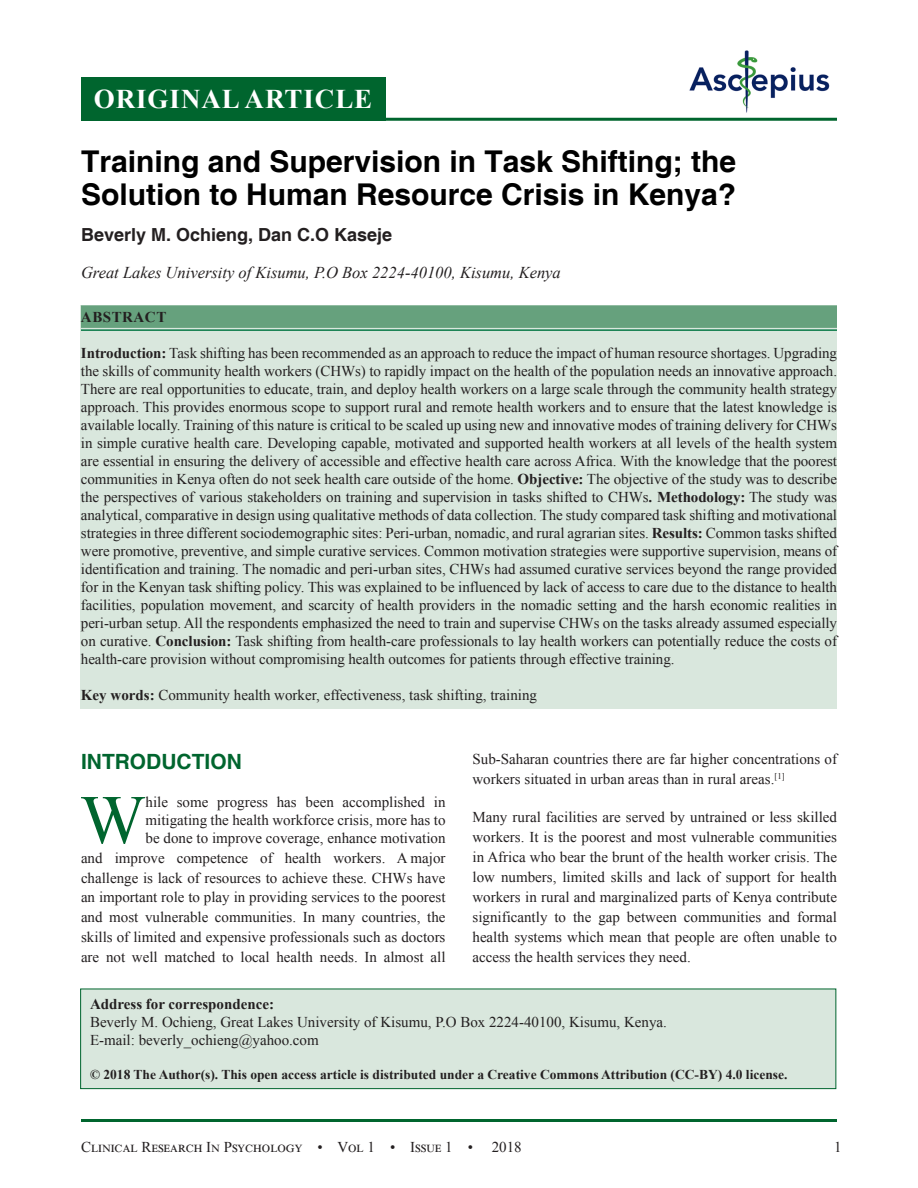
<style>
.page{position:relative;width:918px;height:1188px;background:#fff}
.page>*{position:absolute;margin:0;border:0;box-sizing:border-box;transform-origin:0 0}
.DROP_CAP_TX{font:69.3px "Times New Roman";color:#00652e}
.AT{font:700 30px/33px "Helvetica";color:#000}
.AH{font:700 27px "Times New Roman";letter-spacing:.035em;color:#fff}
.t1{font:700 21px "Helvetica";color:#00652e}
.AU{font:700 18px "Helvetica";color:#231f20}
.AFF{font:italic 16.5px "Times New Roman";color:#231f20}
.ABS{font:15px/18px "Times New Roman";letter-spacing:-.005em;color:#231f20;text-align:justify}
.DROP_CAP_TX-2{font:15px/19.8px "Times New Roman";color:#231f20;text-align:justify}
.TX{font:15px/20px "Times New Roman";color:#231f20;text-align:justify}
.ADD{font:15px/18px "Times New Roman";color:#231f20}
.KWD{font:15px "Times New Roman";color:#231f20}
.ABSH{font:700 15px "Times New Roman";letter-spacing:.035em;color:#231f20}
.CR{font:700 13.5px "Times New Roman";color:#231f20}
.s1{font-weight:700}
</style>
<div class="page">
<hr style="left:81px;top:1119px;width:756px;height:3px;background:#00652e">
<img style="left:689px;top:50px;width:141px;height:63px">
<div style="left:81px;top:77px;width:304px;height:44px;background:#00652e"></div>
<hr style="left:81px;top:118px;width:756px;height:3px;background:#00652e">
<div style="left:81px;top:305px;width:756px;height:404px;background:#d9e7dd"></div>
<div style="left:81px;top:305px;width:756px;height:23px;background:#66a17d"></div>
<hr style="left:81px;top:329px;width:756px;height:2px;background:#087947">
<div style="left:81px;top:989px;width:755px;height:100px;background:#d9e7dd"></div>
<div style="left:80px;top:989px;width:756px;height:100px;border:1px solid #00652e"></div>
<p class="AH" style="left:94px;top:79px;width:280px">ORIGINAL ARTICLE</p>
<p class="AT" style="left:81px;top:146px;width:657px">Training and Supervision in Task Shifting; the<br>Solution to Human Resource Crisis in Kenya?</p>
<p class="AU" style="left:81px;top:224px;width:313px">Beverly M. Ochieng, Dan C.O Kaseje</p>
<p class="AFF" style="left:81px;top:262px;width:481px">Great Lakes University of Kisumu, P.O Box 2224-40100, Kisumu, Kenya</p>
<p class="ABSH" style="left:81px;top:306px;width:87px">ABSTRACT</p>
<p class="ABS" style="left:81px;top:343px;width:758px"><span class="s1">Introduction:</span> Task shifting has been recommended as an approach to reduce the impact of human resource shortages. Upgrading the skills of community health workers (CHWs) to rapidly impact on the health of the population needs an innovative approach.<br>There are real opportunities to educate, train, and deploy health workers on a large scale through the community health strategy approach. This provides enormous scope to support rural and remote health workers and to ensure that the latest knowledge is available locally. Training of this nature is critical to be scaled up using new and innovative modes of training delivery for CHWs in simple curative health care. Developing capable, motivated and supported health workers at all levels of the health system are essential in ensuring the delivery of accessible and effective health care across Africa. With the knowledge that the poorest communities in Kenya often do not seek health care outside of the home. <span class="s1">Objective:</span> The objective of the study was to describe the perspectives of various stakeholders on training and supervision in tasks shifted to CHWs<span class="s1">. Methodology:</span> The study was analytical, comparative in design using qualitative methods of data collection. The study compared task shifting and motivational strategies in three different sociodemographic sites: Peri-urban, nomadic, and rural agrarian sites. <span class="s1">Results:</span> Common tasks shifted were promotive, preventive, and simple curative services. Common motivation strategies were supportive supervision, means of identification and training. The nomadic and peri-urban sites, CHWs had assumed curative services beyond the range provided for in the Kenyan task shifting policy. This was explained to be influenced by lack of access to care due to the distance to health facilities, population movement, and scarcity of health providers in the nomadic setting and the harsh economic realities in peri-urban setup. All the respondents emphasized the need to train and supervise CHWs on the tasks already assumed especially on curative. <span class="s1">Conclusion:</span> Task shifting from health-care professionals to lay health workers can potentially reduce the costs of health-care provision without compromising health outcomes for patients through effective training.</p>
<p class="KWD" style="left:81px;top:684px;width:458px"><span class="s1">Key words:</span> Community health worker, effectiveness, task shifting, training</p>
<h1 class="t1" style="left:81px;top:749px;width:162px">INTRODUCTION</h1>
<p class="DROP_CAP_TX" style="left:80px;top:771px;width:67px">W</p>
<p class="DROP_CAP_TX-2" style="left:146px;top:792px;width:301px;line-height:18px">hile some progress has been accomplished in mitigating the health workforce crisis, more has to be done to improve coverage, enhance motivation</p>
<p class="DROP_CAP_TX-2" style="left:81px;top:847px;width:366px">and improve competence of health workers. A major challenge is lack of resources to achieve these. CHWs have an important role to play in providing services to the poorest and most vulnerable communities. In many countries, the skills of limited and expensive professionals such as doctors are not well matched to local health needs. In almost all</p>
<p class="DROP_CAP_TX-2" style="left:472px;top:749px;width:366px">Sub-Saharan countries there are far higher concentrations of workers situated in urban areas than in rural areas.<sup>[1]</sup></p>
<p class="TX" style="left:472px;top:807px;width:366px">Many rural facilities are served by untrained or less skilled workers. It is the poorest and most vulnerable communities in Africa who bear the brunt of the health worker crisis. The low numbers, limited skills and lack of support for health workers in rural and marginalized parts of Kenya contribute significantly to the gap between communities and formal health systems which mean that people are often unable to access the health services they need.</p>
<p class="ADD" style="left:90px;top:994px;width:579px"><span class="s1">Address for correspondence:<br></span>Beverly M. Ochieng, Great Lakes University of Kisumu, P.O Box 2224-40100, Kisumu, Kenya.<br>E-mail: beverly_ochieng@yahoo.com</p>
<p class="CR" style="left:90px;top:1065px;width:699px">© 2018 The Author(s). This open access article is distributed under a Creative Commons Attribution (CC-BY) 4.0 license.</p>
<p class="ABS" style="left:81px;top:1137px;width:394px">Clinical Research In Psychology • Vol 1 • Issue 1 •</p>
<p class="ABS" style="left:492px;top:1137px;width:31px">2018</p>
<p class="ABS" style="left:834px;top:1137px;width:9px">1</p>
</div>
